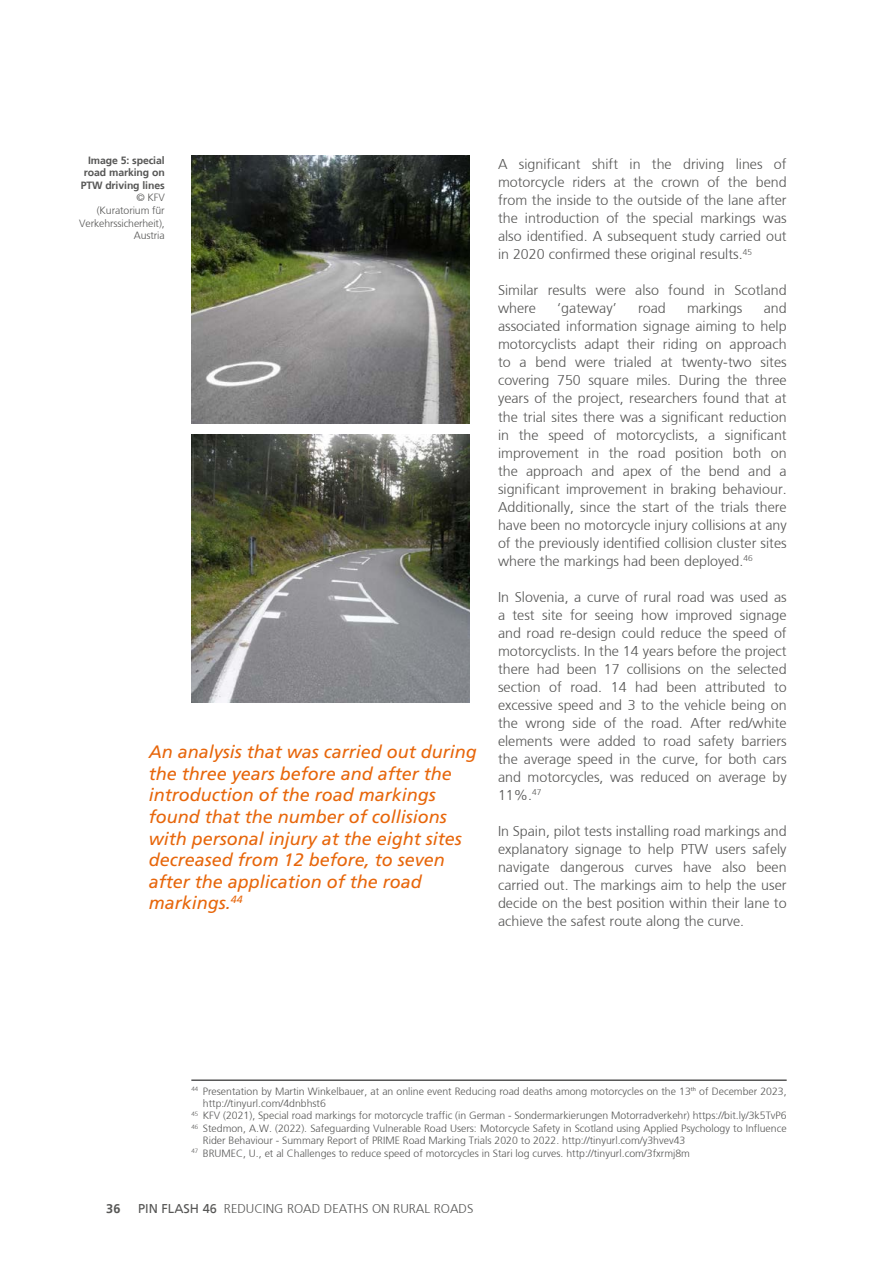
<style>
.page{position:relative;width:893px;height:1263px;background:#fff}
.page>*{position:absolute;margin:0;border:0;box-sizing:border-box;transform-origin:0 0}
.Pull_quote{font:italic 18px/21.6px "Frutiger LT Std";color:#e7660b}
.Body_text{font:300 14.25px/18px "Frutiger";color:#575756;text-align:justify}
.t1{font:300 12.75px "Frutiger";color:#575756}
.t2{font:700 12.75px "Frutiger";color:#575756}
.Footnote{font:300 10.5px/12px "Frutiger";color:#575756}
.Figure_descript_body{font:300 10.5px/12.6px "Frutiger";letter-spacing:-.01em;color:#575756;text-align:right}
.Figure_discript_bold{font:700 10.5px/12.6px "Frutiger";letter-spacing:-.01em;color:#575756;text-align:right}
.s1{font-weight:400}
</style>
<div class="page">
<hr style="left:191px;top:1080px;width:596px;height:1px;background:#000">
<img style="left:191px;top:155px;width:279px;height:269px">
<img style="left:191px;top:434px;width:279px;height:268px">
<p class="Figure_discript_bold" style="left:81px;top:154px;width:86px">Image 5: special road marking on<br>PTW driving lines</p>
<p class="Figure_descript_body" style="left:79px;top:192px;width:87px">© KFV<br>(Kuratorium für<br>Verkehrssicherheit),<br>Austria</p>
<p class="Pull_quote" style="left:149px;top:741px;width:330px">An analysis that was carried out during the three years before and after the introduction of the road markings found that the number of collisions with personal injury at the eight sites decreased from 12 before, to seven after the application of the road markings.<sup>44</sup></p>
<p class="Body_text" style="left:498px;top:156px;width:290px">A significant shift in the driving lines of motorcycle riders at the crown of the bend from the inside to the outside of the lane after the introduction of the special markings was also identified. A subsequent study carried out in 2020 confirmed these original results.<sup>45</sup></p>
<p class="Body_text" style="left:498px;top:282px;width:290px">Similar results were also found in Scotland where</p>
<p class="Body_text" style="left:498px;top:300px;width:290px;text-indent:266px">and associated information signage aiming to help motorcyclists adapt their riding on approach to a bend were trialed at twenty-two sites covering 750 square miles. During the three years of the project, researchers found that at the trial sites there was a significant reduction in the speed of motorcyclists, a significant improvement in the road position both on the approach and apex of the bend and a significant improvement in braking behaviour.<br>Additionally, since the start of the trials there have been no motorcycle injury collisions at any of the previously identified collision cluster sites where the markings had been deployed.<sup>46</sup></p>
<p class="Body_text" style="left:498px;top:588px;width:290px">In Slovenia, a curve of rural road was used as a test site for seeing how improved signage and road re-design could reduce the speed of motorcyclists. In the 14 years before the project there had been 17 collisions on the selected section of road. 14 had been attributed to excessive speed and 3 to the vehicle being on the wrong side of the road. After red/white elements were added to road safety barriers the average speed in the curve, for both cars and motorcycles, was reduced on average by 11%.<sup>47</sup></p>
<p class="Body_text" style="left:498px;top:822px;width:290px">In Spain, pilot tests installing road markings and explanatory signage to help PTW users safely navigate dangerous curves have also been carried out. The markings aim to help the user decide on the best position within their lane to achieve the safest route along the curve.</p>
<p class="Body_text" style="left:557px;top:300px;width:61px">‘gateway’</p>
<p class="Body_text" style="left:638px;top:300px;width:29px">road</p>
<p class="Body_text" style="left:687px;top:300px;width:57px">markings</p>
<p class="Footnote" style="left:203px;top:1085px;width:585px;text-indent:-11px"><sup>44</sup> Presentation by Martin Winkelbauer, at an online event Reducing road deaths among motorcycles on the 13<sup>th</sup> of December 2023, http://tinyurl.com/4dnbhst6</p>
<p class="Footnote" style="left:191px;top:1110px;width:597px"><sup>45</sup> KFV (2021), Special road markings for motorcycle traffic (in German - Sondermarkierungen Motorradverkehr) https://bit.ly/3k5TvP6</p>
<p class="Footnote" style="left:203px;top:1122px;width:585px;text-indent:-11px"><sup>46</sup> Stedmon, A.W. (2022). Safeguarding Vulnerable Road Users: Motorcycle Safety in Scotland using Applied Psychology to Influence<br>Rider Behaviour - Summary Report of PRIME Road Marking Trials 2020 to 2022. http://tinyurl.com/y3hvev43</p>
<p class="Footnote" style="left:191px;top:1147px;width:500px"><sup>47</sup> BRUMEC, U., et al Challenges to reduce speed of motorcycles in Stari log curves. http://tinyurl.com/3fxrmj8m</p>
<p class="t2" style="left:106px;top:1201px;width:16px">36</p>
<p class="t1" style="left:138px;top:1201px;width:337px"><span class="s1">PIN FLASH 46</span> REDUCING ROAD DEATHS ON RURAL ROADS</p>
</div>
